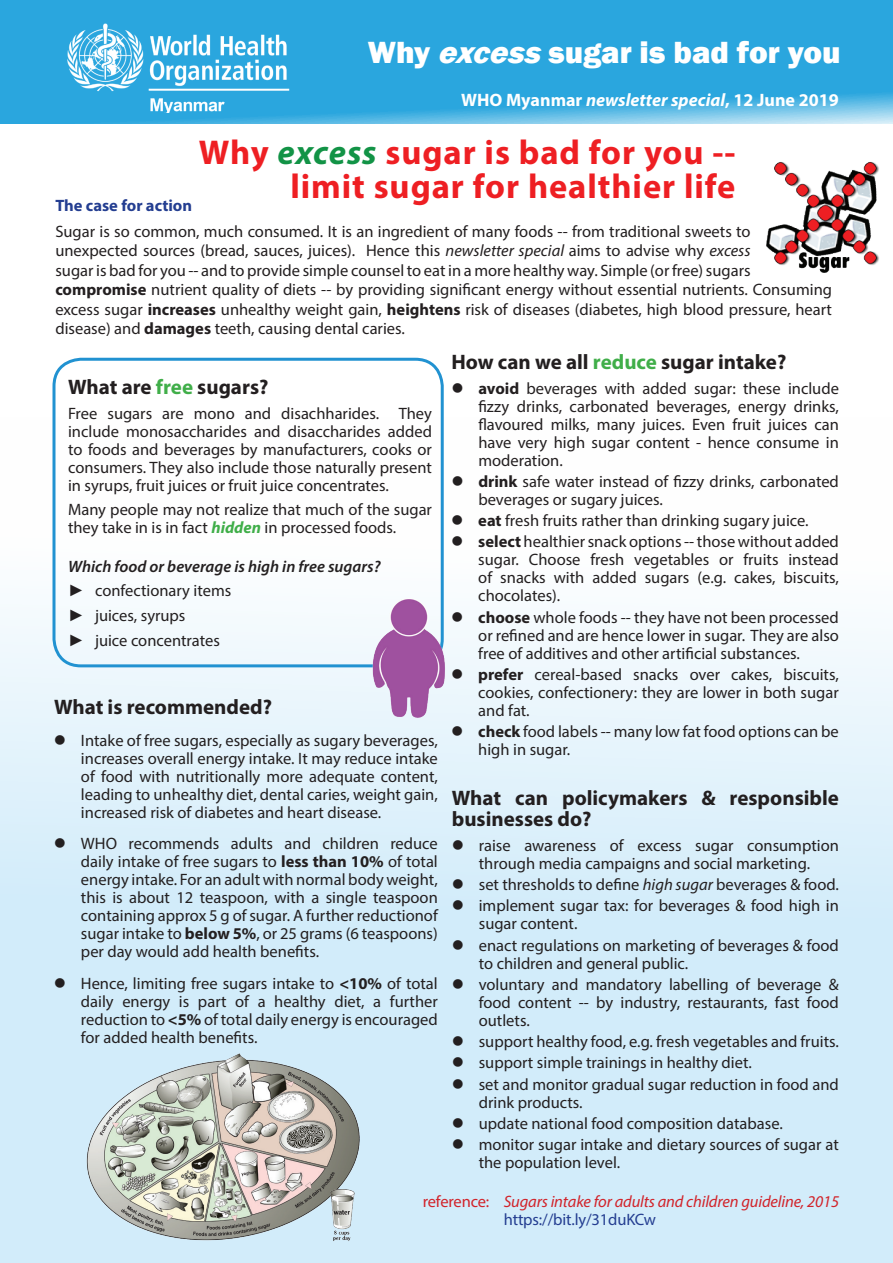
<style>
.page{position:relative;width:893px;height:1263px;background:#fff}
.page>*{position:absolute;margin:0;border:0;box-sizing:border-box;transform-origin:0 0}
.t1{font:700 34.5px/34.5px "Myriad Pro";letter-spacing:.025em;color:#ee1f23;text-align:right}
.t2{font:800 31.5px "Franklin Gothic";color:#fff}
.t3{font:700 21px/21px "Myriad Pro";color:#231f20}
.t4{font:700 18px "Myriad Pro";color:#fff}
.t5{font:16.5px/18px "Myriad Pro";color:#231f20}
.t6{font:italic 16.5px/18px "Myriad Pro";letter-spacing:-.01em;color:#d1232a}
.t7{font:700 16.5px "Myriad Pro";color:#243e91}
.s1{font-style:italic}
.s2{font-style:italic;color:#129346}
.s3{font-weight:700}
.s4{color:#40ae49}
.s5{font-weight:700;font-style:italic;color:#40ae49}
.s6{font-weight:600;font-style:italic}
.s7{font-family:"Century Gothic"}
.s8{font-style:normal}
.s9{font-style:normal;color:#243e91}
</style>
<div class="page">
<div style="left:0;top:417px;width:893px;height:846px;background:linear-gradient(to bottom,#fefefe,#c6e7f9)"></div>
<div style="left:0;top:0;width:893px;height:123px;background:#2aa6de"></div>
<img style="left:67px;top:23px;width:223px;height:89px">
<img style="left:766px;top:162px;width:113px;height:111px">
<img style="left:82px;top:1050px;width:281px;height:193px">
<img style="left:325px;top:1185px;width:34px;height:60px">
<div style="left:52px;top:358px;width:392px;height:309px;border:3px solid #2192d1;border-radius:27px"></div>
<img style="left:366px;top:594px;width:85px;height:130px">
<svg style="left:453px;top:476px;width:9px;height:10px"></svg>
<svg style="left:453px;top:515px;width:9px;height:10px"></svg>
<svg style="left:453px;top:537px;width:9px;height:9px"></svg>
<svg style="left:453px;top:612px;width:9px;height:9px"></svg>
<svg style="left:453px;top:669px;width:9px;height:10px"></svg>
<svg style="left:453px;top:726px;width:9px;height:10px"></svg>
<svg style="left:55px;top:735px;width:10px;height:10px"></svg>
<svg style="left:55px;top:838px;width:10px;height:10px"></svg>
<svg style="left:55px;top:978px;width:10px;height:10px"></svg>
<svg style="left:453px;top:840px;width:10px;height:10px"></svg>
<svg style="left:453px;top:879px;width:10px;height:10px"></svg>
<svg style="left:453px;top:900px;width:10px;height:10px"></svg>
<svg style="left:453px;top:940px;width:10px;height:9px"></svg>
<svg style="left:453px;top:979px;width:10px;height:10px"></svg>
<svg style="left:453px;top:1036px;width:10px;height:10px"></svg>
<svg style="left:453px;top:1057px;width:10px;height:10px"></svg>
<svg style="left:453px;top:1079px;width:10px;height:9px"></svg>
<svg style="left:453px;top:1118px;width:10px;height:10px"></svg>
<svg style="left:453px;top:1139px;width:10px;height:10px"></svg>
<h2 class="t2" style="left:368px;top:32px;width:474px">Why <span class="s1">excess</span> sugar is bad for you</h2>
<p class="t4" style="left:461px;top:89px;width:379px">WHO Myanmar <span class="s1">newsletter special</span>, 12 June 2019</p>
<h1 class="t1" style="left:199px;top:134px;width:538px">Why <span class="s2">excess</span> sugar is bad for you -- limit sugar for healthier life</h1>
<p class="t7" style="left:55px;top:194px;width:138px">The case for action</p>
<p class="t5" style="left:55px;top:221px;width:778px;line-height:19.5px">Sugar is so common, much consumed. It is an ingredient of many foods -- from traditional sweets to unexpected sources (bread, sauces, juices). Hence this <span class="s1">newsletter special</span> aims to advise why <span class="s1">excess<br></span>sugar is bad for you -- and to provide simple counsel to eat in a more healthy way. Simple (or free) sugars <span class="s3">compromise</span> nutrient quality of diets -- by providing significant energy without essential nutrients. Consuming excess sugar <span class="s3">increases</span> unhealthy weight gain, <span class="s3">heightens</span> risk of diseases (diabetes, high blood pressure, heart disease) and <span class="s3">damages</span> teeth, causing dental caries.</p>
<p class="t3" style="left:451px;top:351px;width:336px">How can we all <span class="s4">reduce</span> sugar intake?</p>
<p class="t5" style="left:478px;top:379px;width:362px;text-align:justify"><span class="s3">avoid</span> beverages with added sugar: these include fizzy drinks, carbonated beverages, energy drinks, flavoured milks, many juices. Even fruit juices can have very high sugar content - hence consume in moderation.</p>
<p class="t5" style="left:478px;top:472px;width:362px"><span class="s3">drink</span> safe water instead of fizzy drinks, carbonated beverages or sugary juices.</p>
<p class="t5" style="left:478px;top:510px;width:362px;line-height:21.3px"><span class="s3">eat</span> fresh fruits rather than drinking sugary juice. <span class="s3">select</span> healthier snack options -- those without added</p>
<p class="t5" style="left:478px;top:551px;width:362px;text-align:justify">sugar. Choose fresh vegetables or fruits instead of snacks with added sugars (e.g. cakes, biscuits, chocolates).</p>
<p class="t5" style="left:478px;top:608px;width:362px;text-align:justify"><span class="s3">choose</span> whole foods -- they have not been processed or refined and are hence lower in sugar. They are also free of additives and other artificial substances.</p>
<p class="t5" style="left:478px;top:665px;width:362px;text-align:justify"><span class="s3">prefer</span> cereal-based snacks over cakes, biscuits, cookies, confectionery: they are lower in both sugar and fat.</p>
<p class="t5" style="left:478px;top:722px;width:362px"><span class="s3">check</span> food labels -- many low fat food options can be high in sugar.</p>
<p class="t3" style="left:68px;top:375px;width:202px">What are <span class="s4">free</span> sugars?</p>
<p class="t5" style="left:68px;top:404px;width:365px;text-align:justify">Free sugars are mono and disachharides. They include monosaccharides and disaccharides added to foods and beverages by manufacturers, cooks or consumers. They also include those naturally present in syrups, fruit juices or fruit juice concentrates.</p>
<p class="t5" style="left:68px;top:500px;width:365px">Many people may not realize that much of the sugar they take in is in fact <span class="s5">hidden</span> in processed foods.</p>
<p class="t5" style="left:68px;top:553px;width:314px;line-height:24.8px"><span class="s6">Which food or beverage is high in free sugars? </span><span class="s7">►</span> confectionary items<br><span class="s7">►</span> juices, syrups<br><span class="s7">►</span> juice concentrates</p>
<p class="t3" style="left:54px;top:696px;width:219px">What is recommended?</p>
<p class="t5" style="left:81px;top:731px;width:358px;text-align:justify">Intake of free sugars, especially as sugary beverages, increases overall energy intake. It may reduce intake of food with nutritionally more adequate content, leading to unhealthy diet, dental caries, weight gain, increased risk of diabetes and heart disease.</p>
<p class="t5" style="left:81px;top:834px;width:358px;text-align:justify">WHO recommends adults and children reduce daily intake of free sugars to <span class="s3">less than 10%</span> of total energy intake. For an adult with normal body weight, this is about 12 teaspoon, with a single teaspoon containing approx 5 g of sugar. A further reductionof sugar intake to <span class="s3">below 5%</span>, or 25 grams (6 teaspoons) per day would add health benefits.</p>
<p class="t5" style="left:81px;top:974px;width:358px;text-align:justify">Hence, limiting free sugars intake to <span class="s3">&lt;10%</span> of total daily energy is part of a healthy diet, a further reduction to <span class="s3">&lt;5%</span> of total daily energy is encouraged for added health benefits.</p>
<p class="t3" style="left:452px;top:787px;width:389px">What can policymakers &amp; responsible businesses do?</p>
<p class="t5" style="left:479px;top:836px;width:362px">raise awareness of excess sugar consumption through media campaigns and social marketing.</p>
<p class="t5" style="left:479px;top:874px;width:362px;line-height:21.3px">set thresholds to define <span class="s1">high sugar</span> beverages &amp; food. implement sugar tax: for beverages &amp; food high in</p>
<p class="t5" style="left:479px;top:913px;width:362px;line-height:21.3px">sugar content.<br>enact regulations on marketing of beverages &amp; food</p>
<p class="t5" style="left:479px;top:952px;width:362px;line-height:21.3px">to children and general public.<br>voluntary and mandatory labelling of beverage &amp;</p>
<p class="t5" style="left:479px;top:993px;width:362px">food content -- by industry, restaurants, fast food outlets.</p>
<p class="t5" style="left:479px;top:1031px;width:362px;line-height:21.3px">support healthy food, e.g. fresh vegetables and fruits. support simple trainings in healthy diet.<br>set and monitor gradual sugar reduction in food and</p>
<p class="t5" style="left:479px;top:1091px;width:362px;line-height:21.3px">drink products.<br>update national food composition database. monitor sugar intake and dietary sources of sugar at</p>
<p class="t5" style="left:479px;top:1153px;width:143px">the population level.</p>
<p class="t6" style="left:504px;top:1192px;width:337px;text-indent:-81px"><span class="s8">reference:</span> Sugars intake for adults and children guideline, 2015 <span class="s9">https://bit.ly/31duKCw</span></p>
</div>
